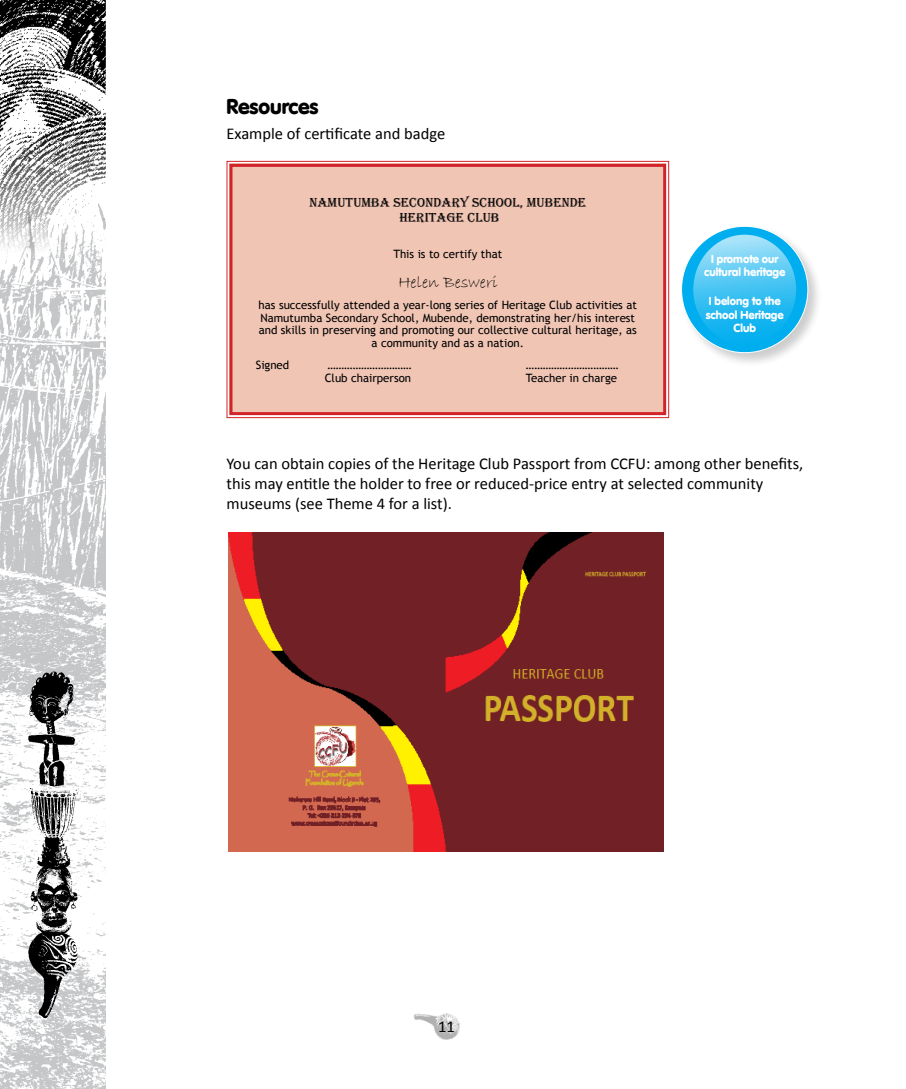
<style>
.page{position:relative;width:906px;height:1089px;background:#fff}
.page>*{position:absolute;margin:0;border:0;box-sizing:border-box;transform-origin:0 0}
.t1{font:700 21px "Vogue";color:#000}
.t2{font:17.25px "Bradley Hand ITC";color:#000}
.t3{font:16.5px/20.2px "Calibri";color:#000}
.t4{font:13.35px/14.4px "Algerian";color:#000;text-align:center}
.t5{font:11.55px/12.6px "Trebuchet MS";color:#000;text-align:center}
.t6{font:700 11.4px/12.6px "Vogue";color:#fff;text-align:center}
</style>
<div class="page">
<img style="left:0;top:260px;width:106px;height:829px">
<img style="left:0;top:0;width:106px;height:260px">
<img style="left:26px;top:664px;width:51px;height:117px">
<img style="left:26px;top:781px;width:54px;height:81px">
<img style="left:26px;top:862px;width:54px;height:64px">
<img style="left:26px;top:926px;width:54px;height:93px">
<img style="left:413px;top:1013px;width:47px;height:27px">
<img style="left:228px;top:533px;width:435px;height:318px">
<div style="left:226px;top:160px;width:443px;height:258px;background:#f0c5b4"></div>
<div style="left:229px;top:164px;width:437px;height:251px;border:3px solid #d2232a"></div>
<div style="left:679px;top:224px;width:143px;height:143px;background:#000;opacity:.2"></div>
<div style="left:681px;top:226px;width:127px;height:127px;background:#00aeef;border-radius:50%"></div>
<svg style="left:693px;top:235px;width:103px;height:109px;background:#48c4f3"></svg>
<h1 class="t1" style="left:226px;top:94px;width:93px">Resources</h1>
<h3 class="t3" style="left:226px;top:123px;width:220px">Example of certificate and badge</h3>
<p class="t4" style="left:309px;top:196px;width:278px">NAMUTUMBA SECONDARY SCHOOL, MUBENDE<br>HERITAGE CLUB</p>
<p class="t5" style="left:393px;top:248px;width:110px">This is to certify that</p>
<h2 class="t2" style="left:398px;top:271px;width:101px">Helen Besweri</h2>
<p class="t5" style="left:258px;top:299px;width:380px">has successfully attended a year-long series of Heritage Club activities at Namutumba Secondary School, Mubende, demonstrating her/his interest and skills in preserving and promoting our collective cultural heritage, as a community and as a nation.</p>
<p class="t5" style="left:256px;top:359px;width:35px">Signed</p>
<p class="t5" style="left:327px;top:359px;width:86px">…………………………</p>
<p class="t5" style="left:526px;top:359px;width:94px">……………………………</p>
<p class="t5" style="left:325px;top:371px;width:88px">Club chairperson</p>
<p class="t5" style="left:526px;top:371px;width:93px">Teacher in charge</p>
<p class="t6" style="left:704px;top:253px;width:83px">I promote our cultural heritage</p>
<p class="t6" style="left:706px;top:293px;width:79px;line-height:14.7px;text-align:left">I belong to the school Heritage</p>
<p class="t6" style="left:733px;top:321px;width:24px">Club</p>
<h3 class="t3" style="left:226px;top:453px;width:578px">You can obtain copies of the Heritage Club Passport from CCFU: among other benefits, this may entitle the holder to free or reduced-price entry at selected community museums (see Theme 4 for a list).</h3>
<h3 class="t3" style="left:438px;top:1016px;width:18px">11</h3>
</div>
